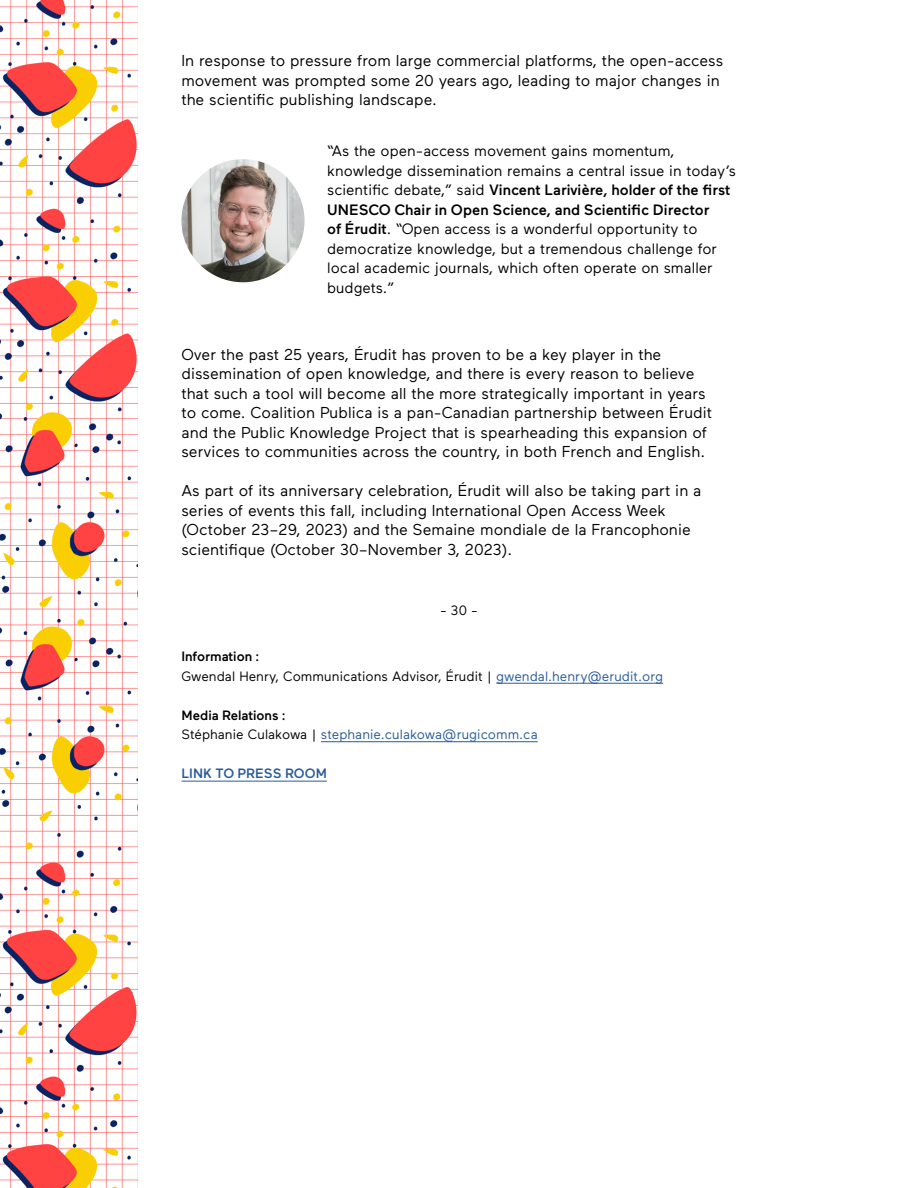
<style>
.page{position:relative;width:918px;height:1188px;background:#fff}
.page>*{position:absolute;margin:0;border:0;box-sizing:border-box;transform-origin:0 0}
.t1{font:15.75px/19.5px "Maax";color:#000}
.t2{font:15px/19.5px "Maax";color:#000}
.t3{font:13.5px/19.5px "Maax";color:#000}
.t4{font:13.5px/19.5px "Maax";color:#275b9b}
.t5{font:500 13.5px "Maax";color:#275b9b}
.s1{font-weight:500}
.s2{color:#275b9b}
.s3{font-weight:500;color:#000}
.s4{color:#000}
</style>
<div class="page">
<img style="left:0;top:0;width:138px;height:1188px">
<img style="left:181px;top:159px;width:124px;height:123px;border-radius:62px">
<hr style="left:496px;top:683px;width:167px;height:1px;background:#275b9b">
<hr style="left:321px;top:741px;width:217px;height:1px;background:#275b9b">
<hr style="left:181px;top:781px;width:146px;height:1px;background:#275b9b">
<p class="t1" style="left:181px;top:51px;width:543px">In response to pressure from large commercial platforms, the open-access movement was prompted some 20 years ago, leading to major changes in the scientific publishing landscape.</p>
<p class="t2" style="left:327px;top:141px;width:410px">“As the open-access movement gains momentum, knowledge dissemination remains a central issue in today’s scientific debate,” said <span class="s1">Vincent Larivière, holder of the first UNESCO Chair in Open Science, and Scientific Director<br>of Érudit</span>. “Open access is a wonderful opportunity to democratize knowledge, but a tremendous challenge for local academic journals, which often operate on smaller budgets.”</p>
<p class="t1" style="left:181px;top:345px;width:532px">Over the past 25 years, Érudit has proven to be a key player in the dissemination of open knowledge, and there is every reason to believe that such a tool will become all the more strategically important in years to come. Coalition Publica is a pan-Canadian partnership between Érudit and the Public Knowledge Project that is spearheading this expansion of services to communities across the country, in both French and English.</p>
<p class="t1" style="left:181px;top:481px;width:522px">As part of its anniversary celebration, Érudit will also be taking part in a series of events this fall, including International Open Access Week (October 23–29, 2023) and the Semaine mondiale de la Francophonie scientifique (October 30–November 3, 2023).</p>
<p class="t3" style="left:440px;top:601px;width:39px">- 30 -</p>
<p class="t3" style="left:181px;top:647px;width:483px"><span class="s1">Information :<br></span>Gwendal Henry, Communications Advisor, Érudit | <span class="s2">gwendal.henry@erudit.org</span></p>
<p class="t4" style="left:181px;top:706px;width:358px"><span class="s3">Media Relations :<br></span><span class="s4">Stéphanie Culakowa |</span> stephanie.culakowa@rugicomm.ca</p>
<p class="t5" style="left:181px;top:766px;width:147px">LINK TO PRESS ROOM</p>
</div>
